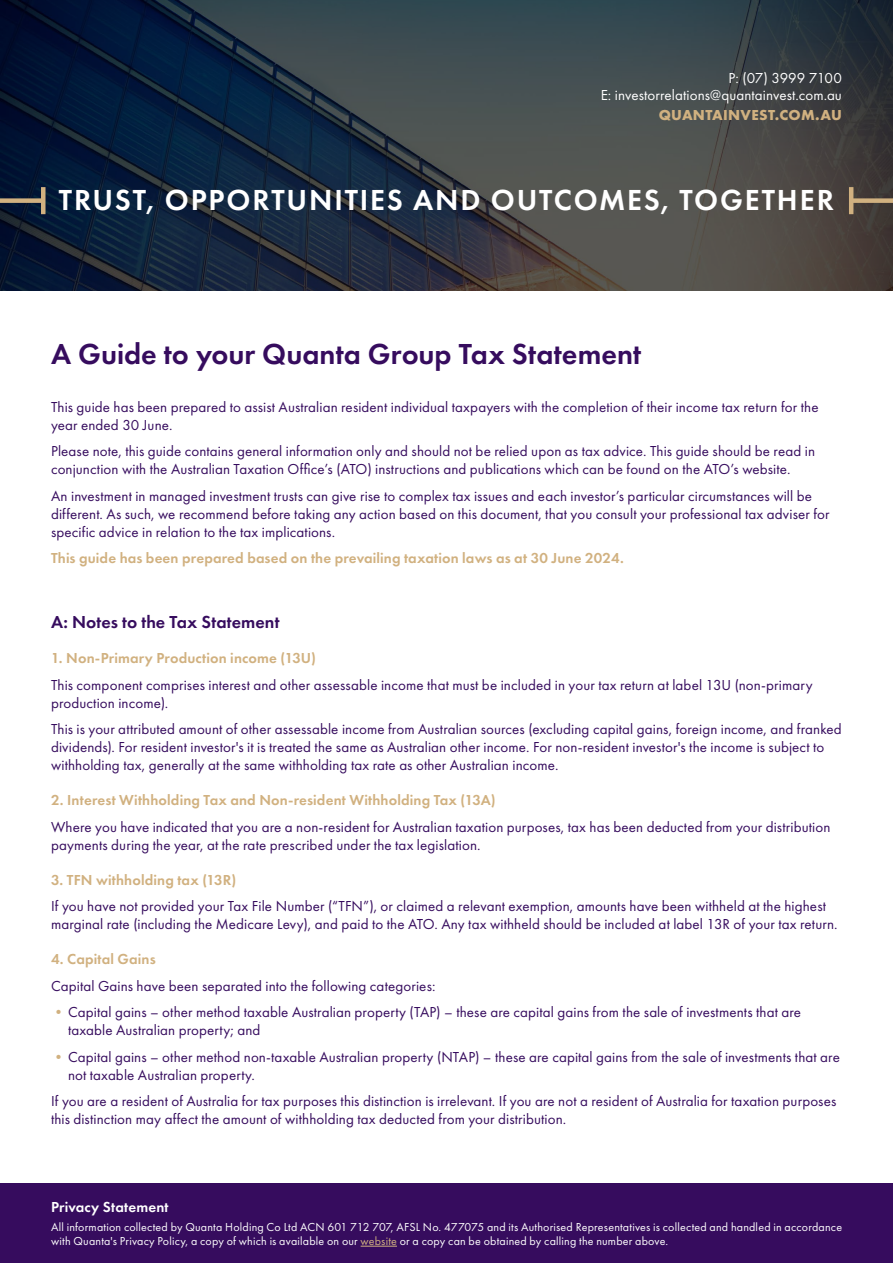
<style>
.page{position:relative;width:893px;height:1263px;background:#fff}
.page>*{position:absolute;margin:0;border:0;box-sizing:border-box;transform-origin:0 0}
.t1{font:600 30px "Futura PT";letter-spacing:.06em;color:#fff}
.t2{font:600 30px "Futura PT";color:#360c5e}
.t3{font:600 18px "Futura PT";letter-spacing:.005em;color:#360c5e}
.t4{font:15px/18px "Futura PT";letter-spacing:.01em;color:#360c5e}
.t5{font:600 15px "Futura PT";letter-spacing:.01em;color:#d1b180}
.t6{font:15px/16.5px "Futura PT";letter-spacing:.005em;color:#fff;text-align:right}
.t7{font:700 15px "Futura PT";letter-spacing:.02em;color:#d1b180}
.t8{font:600 15px "Futura PT";letter-spacing:.01em;color:#fff}
.t9{font:12px/14.4px "Futura PT";letter-spacing:.015em;color:#fff}
.s1{color:#d1b180}
</style>
<div class="page">
<svg style="left:0;top:0;width:893px;height:290px;background:#2e3843"></svg>
<div style="left:852px;top:198px;width:41px;height:5px;background:#d1b180"></div>
<hr style="left:849px;top:187px;width:4px;height:27px;background:#d1b180">
<div style="left:0;top:198px;width:43px;height:5px;background:#d1b180"></div>
<div style="left:41px;top:187px;width:5px;height:27px;background:#d1b180"></div>
<div style="left:0;top:1183px;width:893px;height:80px;background:#360c5e"></div>
<hr style="left:361px;top:1246px;width:36px;height:1px;background:#d1b180">
<p class="t6" style="left:601px;top:70px;width:243px">P: (07) 3999 7100<br>E: investorrelations@quantainvest.com.au</p>
<p class="t7" style="left:659px;top:106px;width:185px">QUANTAINVEST.COM.AU</p>
<h1 class="t1" style="left:59px;top:181px;width:776px">TRUST, OPPORTUNITIES AND OUTCOMES, TOGETHER</h1>
<h1 class="t2" style="left:51px;top:335px;width:592px">A Guide to your Quanta Group Tax Statement</h1>
<p class="t4" style="left:51px;top:398px;width:769px">This guide has been prepared to assist Australian resident individual taxpayers with the completion of their income tax return for the year ended 30 June.</p>
<p class="t4" style="left:51px;top:442px;width:765px">Please note, this guide contains general information only and should not be relied upon as tax advice. This guide should be read in conjunction with the Australian Taxation Office’s (ATO) instructions and publications which can be found on the ATO’s website.</p>
<p class="t4" style="left:51px;top:487px;width:780px">An investment in managed investment trusts can give rise to complex tax issues and each investor’s particular circumstances will be different. As such, we recommend before taking any action based on this document, that you consult your professional tax adviser for specific advice in relation to the tax implications.</p>
<p class="t5" style="left:51px;top:549px;width:574px">This guide has been prepared based on the prevailing taxation laws as at 30 June 2024.</p>
<p class="t3" style="left:51px;top:611px;width:230px">A: Notes to the Tax Statement</p>
<p class="t5" style="left:51px;top:649px;width:266px">1. Non-Primary Production income (13U)</p>
<p class="t4" style="left:51px;top:675px;width:763px">This component comprises interest and other assessable income that must be included in your tax return at label 13U (non-primary production income).</p>
<p class="t4" style="left:51px;top:720px;width:792px">This is your attributed amount of other assessable income from Australian sources (excluding capital gains, foreign income, and franked dividends). For resident investor's it is treated the same as Australian other income. For non-resident investor's the income is subject to withholding tax, generally at the same withholding tax rate as other Australian income.</p>
<p class="t5" style="left:51px;top:791px;width:446px">2. Interest Withholding Tax and Non-resident Withholding Tax (13A)</p>
<p class="t4" style="left:51px;top:817px;width:781px">Where you have indicated that you are a non-resident for Australian taxation purposes, tax has been deducted from your distribution payments during the year, at the rate prescribed under the tax legislation.</p>
<p class="t5" style="left:51px;top:870px;width:187px">3. TFN withholding tax (13R)</p>
<p class="t4" style="left:51px;top:897px;width:788px">If you have not provided your Tax File Number (“TFN”), or claimed a relevant exemption, amounts have been withheld at the highest marginal rate (including the Medicare Levy), and paid to the ATO. Any tax withheld should be included at label 13R of your tax return.</p>
<p class="t5" style="left:51px;top:950px;width:106px">4. Capital Gains</p>
<p class="t4" style="left:51px;top:977px;width:386px">Capital Gains have been separated into the following categories:</p>
<p class="t4" style="left:68px;top:1003px;width:735px;text-indent:-17px"><span class="s1">•</span>Capital gains – other method taxable Australian property (TAP) – these are capital gains from the sale of investments that are taxable Australian property; and</p>
<p class="t4" style="left:68px;top:1048px;width:773px;text-indent:-17px"><span class="s1">•</span>Capital gains – other method non-taxable Australian property (NTAP) – these are capital gains from the sale of investments that are not taxable Australian property.</p>
<p class="t4" style="left:51px;top:1092px;width:787px">If you are a resident of Australia for tax purposes this distinction is irrelevant. If you are not a resident of Australia for taxation purposes this distinction may affect the amount of withholding tax deducted from your distribution.</p>
<p class="t8" style="left:51px;top:1197px;width:119px">Privacy Statement</p>
<p class="t9" style="left:51px;top:1219px;width:793px">All information collected by Quanta Holding Co Ltd ACN 601 712 707, AFSL No. 477075 and its Authorised Representatives is collected and handled in accordance with Quanta's Privacy Policy, a copy of which is available on our <span class="s1">website</span> or a copy can be obtained by calling the number above.</p>
</div>
